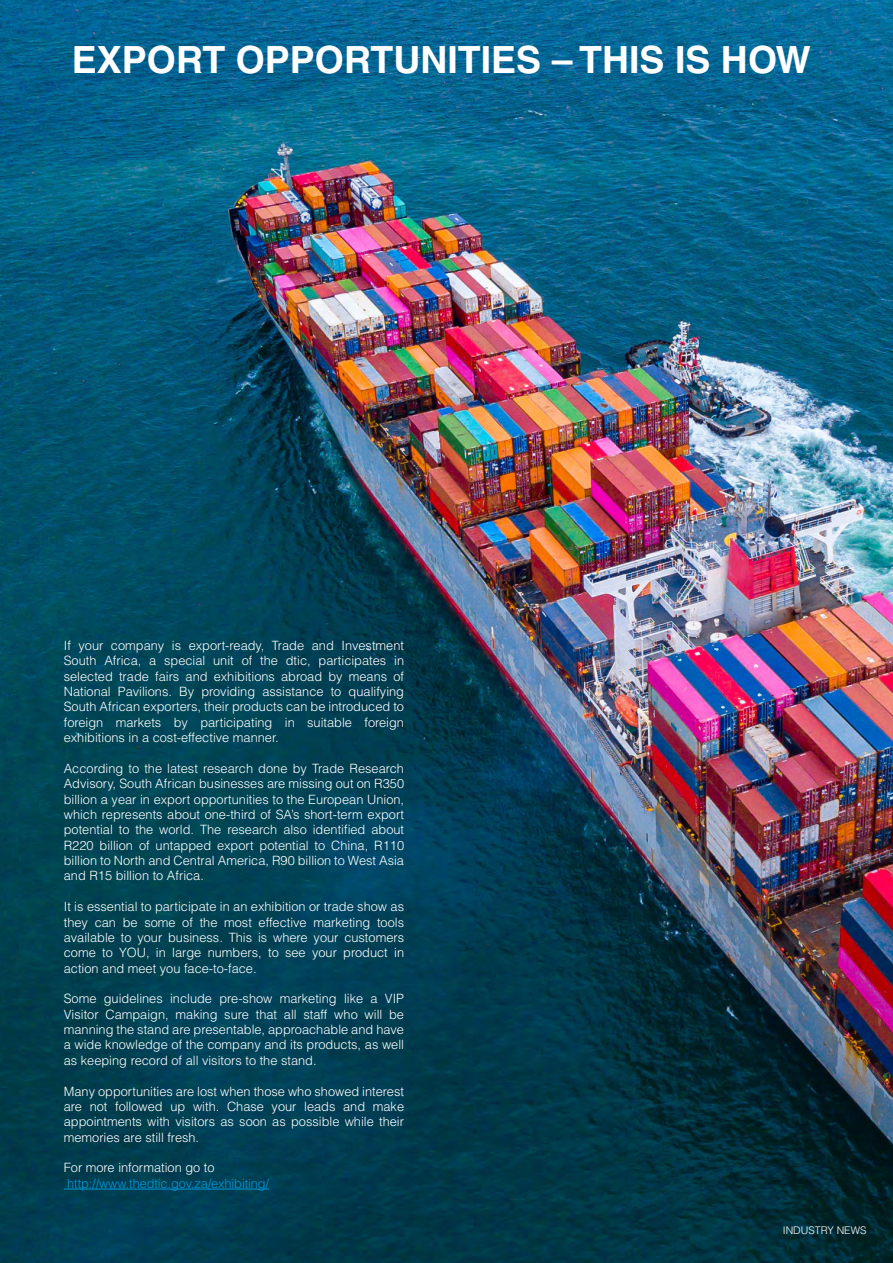
<style>
.page{position:relative;width:893px;height:1263px;background:#fff}
.page>*{position:absolute;margin:0;border:0;box-sizing:border-box;transform-origin:0 0}
.t1{font:700 37.5px "Helvetica LT Std";color:#fff}
.t2{font:300 12.75px/15.3px "Helvetica LT Std";color:#fff;text-align:justify}
.t3{font:300 12.75px "Helvetica LT Std";letter-spacing:-.01em;color:#0098d9}
.t4{font:300 10.5px "Helvetica LT Std";color:#fff}
</style>
<div class="page">
<img style="left:0;top:0;width:893px;height:1263px">
<hr style="left:64px;top:1189px;width:205px;height:1px;background:#0098d9">
<h1 class="t1" style="left:72px;top:45px;width:740px">EXPORT OPPORTUNITIES – THIS IS HOW</h1>
<p class="t2" style="left:64px;top:639px;width:342px">If your company is export-ready, Trade and Investment South Africa, a special unit of the dtic, participates in selected trade fairs and exhibitions abroad by means of National Pavilions. By providing assistance to qualifying South African exporters, their products can be introduced to foreign markets by participating in suitable foreign exhibitions in a cost-effective manner.</p>
<p class="t2" style="left:64px;top:762px;width:342px">According to the latest research done by Trade Research Advisory, South African businesses are missing out on R350 billion a year in export opportunities to the European Union, which represents about one-third of SA’s short-term export potential to the world. The research also identified about R220 billion of untapped export potential to China, R110 billion to North and Central America, R90 billion to West Asia and R15 billion to Africa.</p>
<p class="t2" style="left:64px;top:900px;width:342px">It is essential to participate in an exhibition or trade show as they can be some of the most effective marketing tools available to your business. This is where your customers come to YOU, in large numbers, to see your product in action and meet you face-to-face.</p>
<p class="t2" style="left:64px;top:992px;width:342px">Some guidelines include pre-show marketing like a VIP Visitor Campaign, making sure that all staff who will be manning the stand are presentable, approachable and have a wide knowledge of the company and its products, as well as keeping record of all visitors to the stand.</p>
<p class="t2" style="left:64px;top:1084px;width:342px">Many opportunities are lost when those who showed interest are not followed up with. Chase your leads and make appointments with visitors as soon as possible while their memories are still fresh.</p>
<p class="t2" style="left:64px;top:1161px;width:152px">For more information go to</p>
<p class="t3" style="left:67px;top:1178px;width:203px">http://www.thedtic.gov.za/exhibiting/</p>
<p class="t4" style="left:783px;top:1226px;width:85px">INDUSTRY NEWS</p>
</div>
